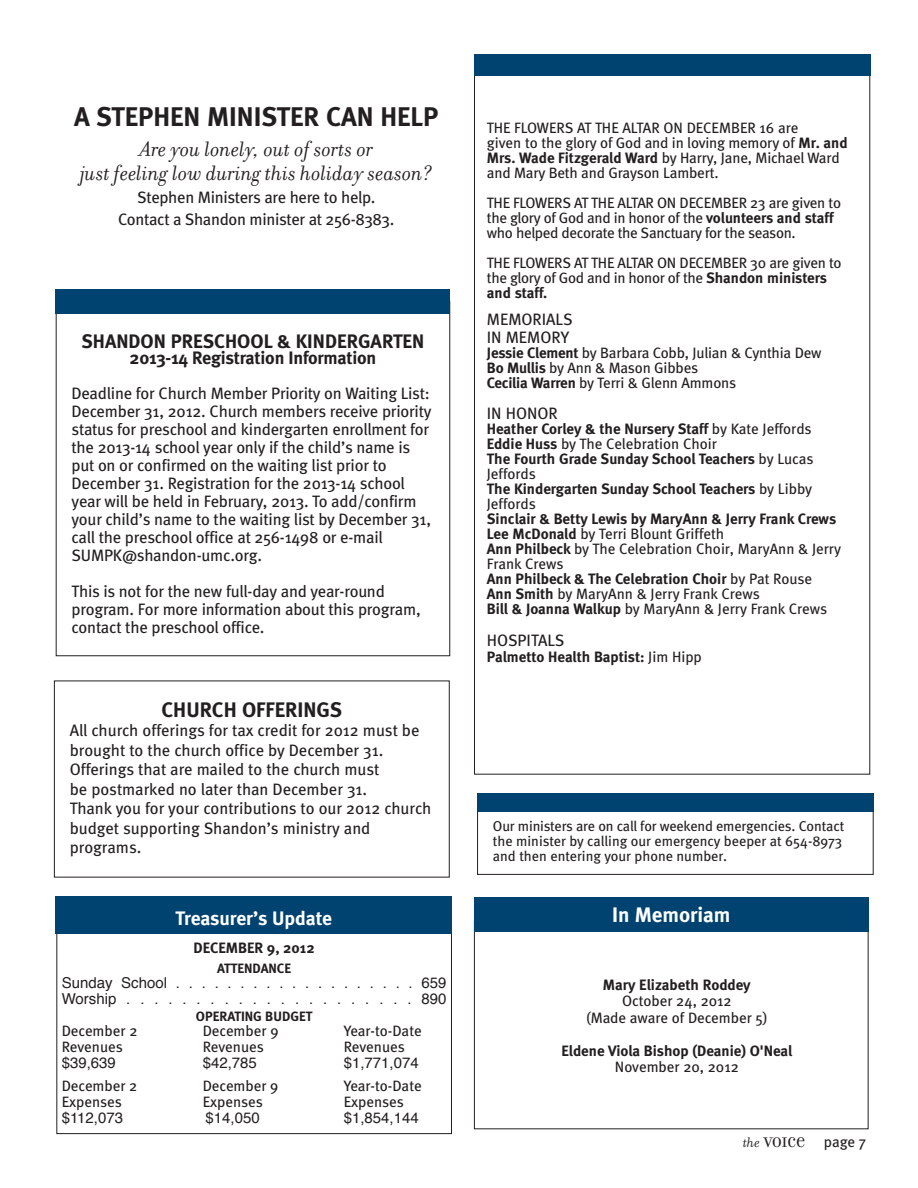
<style>
.page{position:relative;width:918px;height:1188px;background:#fff}
.page>*{position:absolute;margin:0;border:0;box-sizing:border-box;transform-origin:0 0}
.t1{font:700 27px "Meta";color:#231f20}
.t2{font:italic 22.5px/24px "Filosofia";color:#231f20;text-align:center}
.t3{font:700 21px "Meta";color:#231f20}
.t4{font:700 21px "Meta";color:#fff}
.t5{font:700 19.5px "Meta";color:#231f20}
.t6{font:700 19.5px "Meta";letter-spacing:-.005em;color:#fff}
.t7{font:700 18px "Meta";letter-spacing:-.01em;color:#231f20}
.t8{font:16.5px/18px "Meta";letter-spacing:-.01em;color:#231f20}
.t9{font:15px/15px "Meta";letter-spacing:-.01em;color:#231f20}
.t10{font:700 15px/15px "Meta";color:#231f20}
.t11{font:15px/15.8px "Helvetica";color:#231f20}
.t12{font:15px "Filosofia Unicase";letter-spacing:-.015em;color:#231f20}
.t13{font:14.25px/15px "Meta";color:#231f20}
.t14{font:700 13.5px "Meta";color:#231f20}
.s1{font-weight:700}
.s2{font-weight:400}
.s3{font-family:"Filosofia";font-style:italic}
.s4{font-family:"Meta"}
</style>
<div class="page">
<div style="left:475px;top:54px;width:396px;height:21px;background:#004270"></div>
<div style="left:477px;top:810px;width:397px;height:65px;border:1px solid #231f20"></div>
<div style="left:56px;top:933px;width:396px;height:201px;border:1px solid #231f20"></div>
<div style="left:55px;top:897px;width:397px;height:37px;background:#004270"></div>
<div style="left:474px;top:897px;width:395px;height:34px;background:#004270"></div>
<div style="left:477px;top:793px;width:396px;height:18px;background:#004270"></div>
<div style="left:54px;top:681px;width:396px;height:197px;border:1px solid #231f20"></div>
<div style="left:56px;top:289px;width:394px;height:25px;background:#004270"></div>
<h1 class="t1" style="left:74px;top:101px;width:366px">A STEPHEN MINISTER CAN HELP</h1>
<h2 class="t2" style="left:80px;top:136px;width:353px">Are you lonely, out of sorts or<br>just feeling low during this holiday season?</h2>
<p class="t8" style="left:118px;top:187px;width:278px;line-height:22.5px;text-align:center">Stephen Ministers are here to help.<br>Contact a Shandon minister at 256-8383.</p>
<h3 class="t5" style="left:82px;top:330px;width:344px">SHANDON PRESCHOOL &amp; KINDERGARTEN</h3>
<p class="t7" style="left:130px;top:347px;width:248px">2013-14 Registration Information</p>
<p class="t8" style="left:72px;top:386px;width:362px">Deadline for Church Member Priority on Waiting List:<br>December 31, 2012. Church members receive priority status for preschool and kindergarten enrollment for the 2013-14 school year only if the child’s name is put on or confirmed on the waiting list prior to December 31. Registration for the 2013-14 school year will be held in February, 2013. To add/confirm your child’s name to the waiting list by December 31, call the preschool office at 256-1498 or e-mail SUMPK@shandon-umc.org.</p>
<p class="t8" style="left:72px;top:584px;width:351px">This is not for the new full-day and year-round program. For more information about this program, contact the preschool office.</p>
<h3 class="t3" style="left:161px;top:697px;width:182px">CHURCH OFFERINGS</h3>
<p class="t8" style="left:70px;top:722px;width:363px;line-height:19.5px">All church offerings for tax credit for 2012 must be brought to the church office by December 31.<br>Offerings that are mailed to the church must<br>be postmarked no later than December 31.<br>Thank you for your contributions to our 2012 church budget supporting Shandon’s ministry and programs.</p>
<p class="t9" style="left:487px;top:122px;width:362px">THE FLOWERS AT THE ALTAR ON DECEMBER 16 are<br>given to the glory of God and in loving memory of <span class="s1">Mr. and Mrs. Wade Fitzgerald Ward</span> by Harry, Jane, Michael Ward and Mary Beth and Grayson Lambert.</p>
<p class="t9" style="left:487px;top:197px;width:356px">THE FLOWERS AT THE ALTAR ON DECEMBER 23 are given to the glory of God and in honor of the <span class="s1">volunteers and staff </span>who helped decorate the Sanctuary for the season.</p>
<p class="t9" style="left:487px;top:257px;width:356px">THE FLOWERS AT THE ALTAR ON DECEMBER 30 are given to the glory of God and in honor of the <span class="s1">Shandon ministers and staff.</span></p>
<p class="t8" style="left:487px;top:312px;width:87px">MEMORIALS<br>IN MEMORY</p>
<p class="t9" style="left:487px;top:347px;width:336px"><span class="s1">Jessie Clement</span> by Barbara Cobb, Julian &amp; Cynthia Dew<br><span class="s1">Bo Mullis</span> by Ann &amp; Mason Gibbes<br><span class="s1">Cecilia Warren</span> by Terri &amp; Glenn Ammons</p>
<p class="t8" style="left:487px;top:406px;width:72px">IN HONOR</p>
<p class="t10" style="left:487px;top:422px;width:328px">Heather Corley &amp; the Nursery Staff <span class="s2">by Kate Jeffords </span>Eddie Huss <span class="s2">by The Celebration Choir<br></span>The Fourth Grade Sunday School Teachers <span class="s2">by Lucas Jeffords<br></span>The Kindergarten Sunday School Teachers <span class="s2">by Libby Jeffords</span></p>
<p class="t9" style="left:487px;top:513px;width:356px"><span class="s1">Sinclair &amp; Betty Lewis by MaryAnn &amp; Jerry Frank Crews Lee McDonald</span> by Terri Blount Griffeth<br><span class="s1">Ann Philbeck</span> by The Celebration Choir, MaryAnn &amp; Jerry Frank Crews<br><span class="s1">Ann Philbeck &amp; The Celebration Choir</span> by Pat Rouse<br><span class="s1">Ann Smith</span> by MaryAnn &amp; Jerry Frank Crews<br><span class="s1">Bill &amp; Joanna Walkup</span> by MaryAnn &amp; Jerry Frank Crews</p>
<p class="t8" style="left:487px;top:633px;width:79px">HOSPITALS</p>
<p class="t10" style="left:487px;top:650px;width:217px">Palmetto Health Baptist: <span class="s2">Jim Hipp</span></p>
<p class="t13" style="left:493px;top:820px;width:353px">Our ministers are on call for weekend emergencies. Contact the minister by calling our emergency beeper at 654-8973 and then entering your phone number.</p>
<h3 class="t6" style="left:175px;top:907px;width:158px">Treasurer’s Update</h3>
<h3 class="t4" style="left:612px;top:902px;width:120px">In Memoriam</h3>
<p class="t10" style="left:194px;top:940px;width:123px">DECEMBER 9, 2012</p>
<p class="t14" style="left:217px;top:960px;width:75px">ATTENDANCE</p>
<p class="t11" style="left:62px;top:976px;width:386px">SundaySchool...................659<br>Worship.....................890</p>
<p class="t14" style="left:196px;top:1008px;width:118px">OPERATING BUDGET</p>
<p class="t9" style="left:62px;top:1025px;width:77px">December 2</p>
<p class="t9" style="left:203px;top:1025px;width:77px">December 9</p>
<p class="t9" style="left:344px;top:1025px;width:79px">Year-to-Date</p>
<p class="t9" style="left:62px;top:1041px;width:63px">Revenues</p>
<p class="t9" style="left:203px;top:1041px;width:63px">Revenues</p>
<p class="t9" style="left:344px;top:1041px;width:63px">Revenues</p>
<p class="t11" style="left:62px;top:1056px;width:56px">$39,639</p>
<p class="t11" style="left:203px;top:1056px;width:56px">$42,785</p>
<p class="t11" style="left:344px;top:1056px;width:77px">$1,771,074</p>
<p class="t9" style="left:62px;top:1080px;width:77px">December 2</p>
<p class="t9" style="left:203px;top:1080px;width:77px">December 9</p>
<p class="t9" style="left:344px;top:1080px;width:79px">Year-to-Date</p>
<p class="t9" style="left:62px;top:1096px;width:62px">Expenses</p>
<p class="t9" style="left:203px;top:1096px;width:62px">Expenses</p>
<p class="t9" style="left:344px;top:1096px;width:62px">Expenses</p>
<p class="t11" style="left:62px;top:1111px;width:63px">$112,073</p>
<p class="t11" style="left:206px;top:1111px;width:56px">$14,050</p>
<p class="t11" style="left:344px;top:1111px;width:77px">$1,854,144</p>
<p class="t10" style="left:603px;top:977px;width:149px">Mary Elizabeth Roddey</p>
<p class="t9" style="left:586px;top:994px;width:183px;line-height:16.5px;text-align:center">October 24, 2012<br>(Made aware of December 5)</p>
<p class="t10" style="left:561px;top:1043px;width:232px">Eldene Viola Bishop (Deanie) O'Neal</p>
<p class="t9" style="left:615px;top:1061px;width:125px">November 20, 2012</p>
<p class="t12" style="left:743px;top:1133px;width:125px"><span class="s3">the</span> VOICE <span class="s4">page 7</span></p>
</div>
